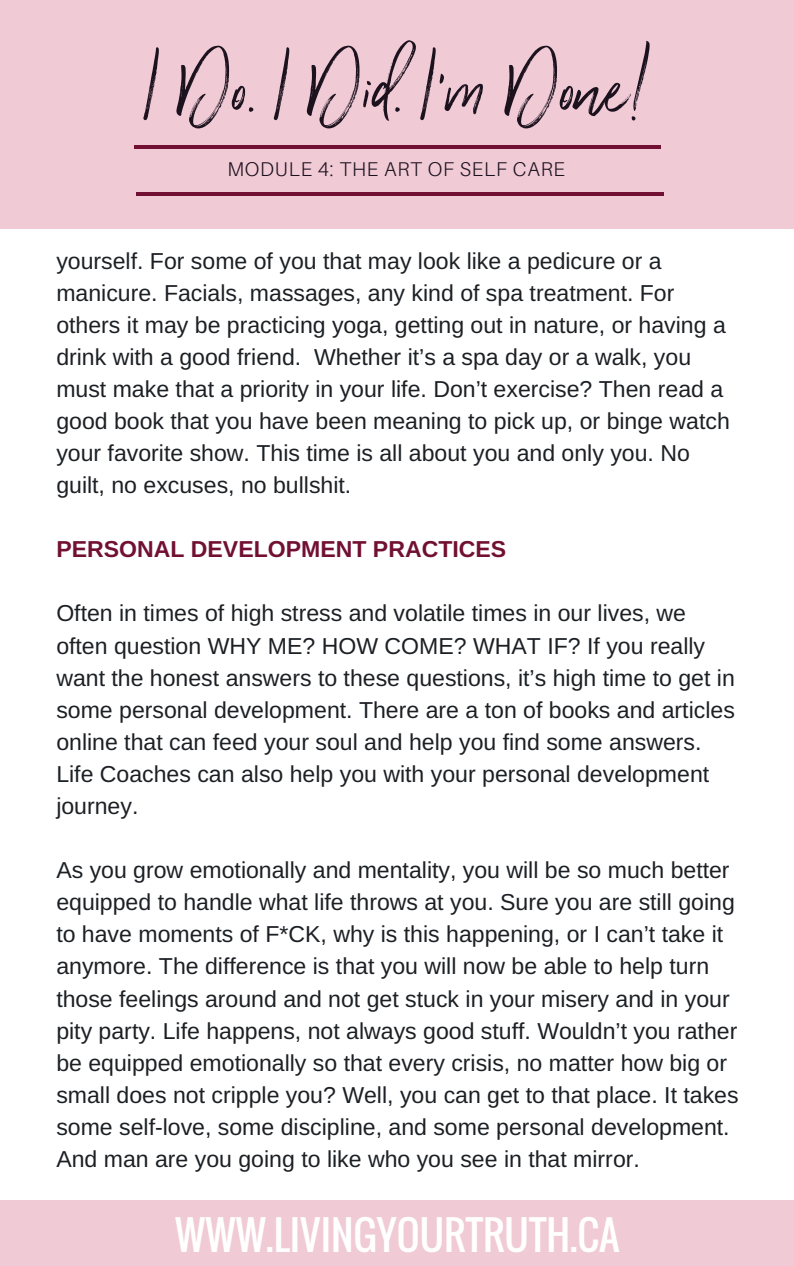
<style>
.page{position:relative;width:794px;height:1266px;background:#fff}
.page>*{position:absolute;margin:0;border:0;box-sizing:border-box;transform-origin:0 0}
.t1{font:127.73px "Wilderness Typeface";color:#1c121e}
.t2{font:39.83px "Oswald";color:#fff}
.t3{font:23.02px/32.1px "Arimo";color:#1c2024}
.t4{font:700 23.02px "Arimo";color:#711032}
.t5{font:300 19.88px "Aileron";letter-spacing:.04em;color:#1c121e}
</style>
<div class="page">
<div style="left:0;top:0;width:793px;height:229px;background:#f0cad5"></div>
<hr style="left:133px;top:145px;width:20px;height:3px;background:#711032">
<hr style="left:640px;top:145px;width:20px;height:3px;background:#711032">
<hr style="left:153px;top:145px;width:137px;height:3px;background:#711032">
<hr style="left:290px;top:145px;width:137px;height:3px;background:#711032">
<hr style="left:427px;top:145px;width:138px;height:3px;background:#711032">
<hr style="left:564px;top:145px;width:77px;height:3px;background:#711032">
<hr style="left:136px;top:193px;width:20px;height:3px;background:#711032">
<hr style="left:643px;top:193px;width:20px;height:3px;background:#711032">
<hr style="left:156px;top:193px;width:137px;height:3px;background:#711032">
<hr style="left:293px;top:193px;width:137px;height:3px;background:#711032">
<hr style="left:430px;top:193px;width:137px;height:3px;background:#711032">
<hr style="left:567px;top:193px;width:77px;height:3px;background:#711032">
<div style="left:0;top:1200px;width:793px;height:66px;background:#f0cad5"></div>
<h1 class="t1" style="left:145px;top:4px;width:509px">I Do. I Did. I'm Done!</h1>
<p class="t5" style="left:227px;top:157px;width:339px">MODULE 4: THE ART OF SELF CARE</p>
<p class="t3" style="left:56px;top:244px;width:674px">yourself. For some of you that may look like a pedicure or a manicure. Facials, massages, any kind of spa treatment. For others it may be practicing yoga, getting out in nature, or having a drink with a good friend. Whether it’s a spa day or a walk, you must make that a priority in your life. Don’t exercise? Then read a good book that you have been meaning to pick up, or binge watch your favorite show. This time is all about you and only you. No guilt, no excuses, no bullshit.</p>
<p class="t4" style="left:56px;top:536px;width:451px">PERSONAL DEVELOPMENT PRACTICES</p>
<p class="t3" style="left:56px;top:597px;width:679px">Often in times of high stress and volatile times in our lives, we often question WHY ME? HOW COME? WHAT IF? If you really want the honest answers to these questions, it’s high time to get in some personal development. There are a ton of books and articles online that can feed your soul and help you find some answers.<br>Life Coaches can also help you with your personal development journey.</p>
<p class="t3" style="left:56px;top:854px;width:683px">As you grow emotionally and mentality, you will be so much better equipped to handle what life throws at you. Sure you are still going to have moments of F*CK, why is this happening, or I can’t take it anymore. The difference is that you will now be able to help turn those feelings around and not get stuck in your misery and in your pity party. Life happens, not always good stuff. Wouldn’t you rather be equipped emotionally so that every crisis, no matter how big or small does not cripple you? Well, you can get to that place. It takes some self-love, some discipline, and some personal development.<br>And man are you going to like who you see in that mirror.</p>
<h2 class="t2" style="left:175px;top:1204px;width:445px">WWW.LIVINGYOURTRUTH.CA</h2>
</div>
